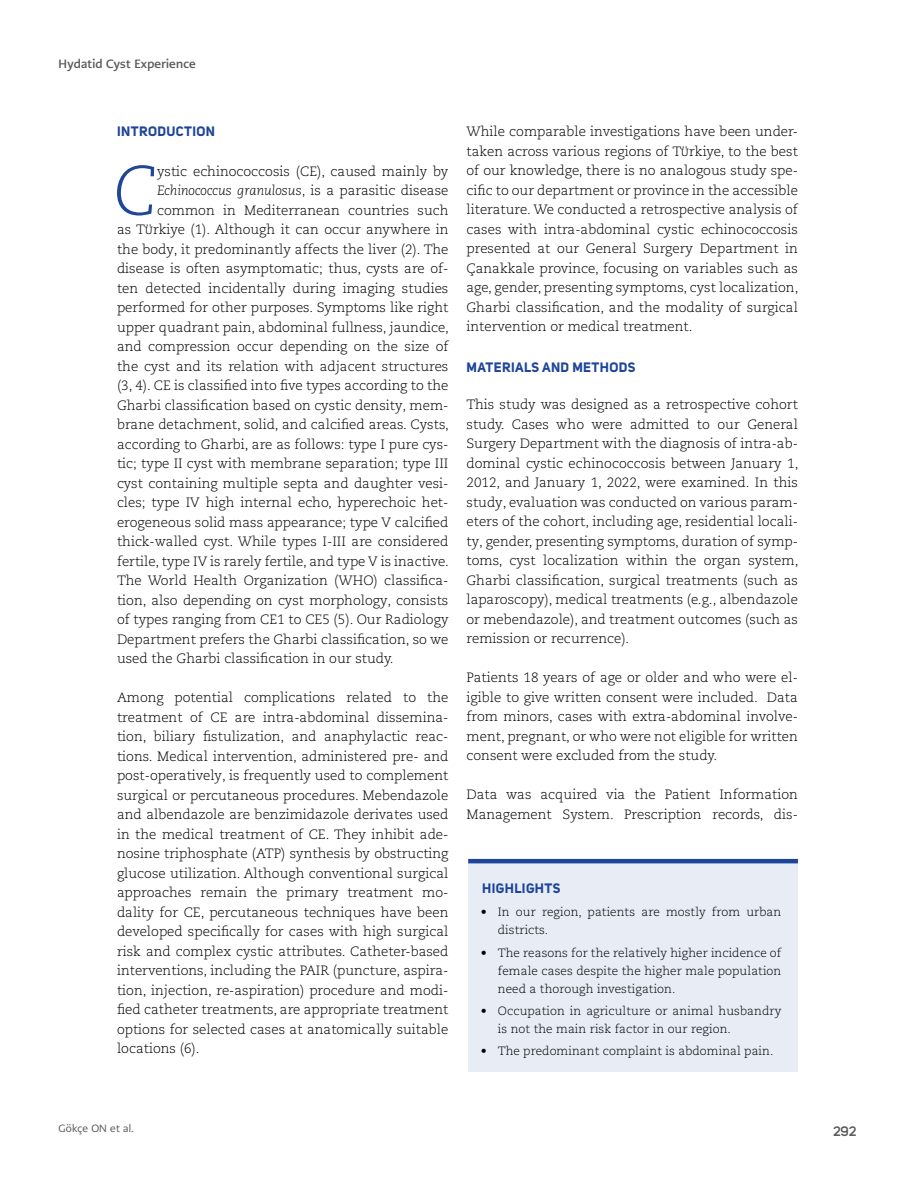
<style>
.page{position:relative;width:915px;height:1191px;background:#fff}
.page>*{position:absolute;margin:0;border:0;box-sizing:border-box;transform-origin:0 0}
.t1{font:italic 300 69.15px "Caecilia LT Pro 46";color:#1e4797}
.t2{font:300 13.5px/19.5px "Caecilia LT Pro 45";color:#000;text-align:justify}
.t3{font:italic 300 13.5px "Caecilia LT Pro 46";color:#000}
.t4{font:700 13.5px "Uni Sans";letter-spacing:.03em;color:#1d4498}
.t5{font:600 13.5px "Uni Sans";color:#58595b}
.t6{font:300 12px/18px "Caecilia LT Pro 45";letter-spacing:.005em;color:#000}
.t7{font:700 12px "PMN Caecilia Sans Head";letter-spacing:.02em;color:#58585a}
.t8{font:10.5px "PMN Caecilia Sans Head";letter-spacing:.02em;color:#58585a}
.s1{font-family:"Caecilia LT Pro 45";font-style:normal}
</style>
<div class="page">
<div style="left:468px;top:863px;width:329px;height:208px;background:#e8edf5"></div>
<hr style="left:468px;top:859px;width:329px;height:4px;background:#1d4498">
<p class="t7" style="left:58px;top:56px;width:139px">Hydatid Cyst Experience</p>
<p class="t4" style="left:117px;top:122px;width:99px">INTRODUCTION</p>
<h1 class="t1" style="left:113px;top:148px;width:46px">C</h1>
<p class="t2" style="left:157px;top:161px;width:293px">ystic echinococcosis (CE), caused mainly by</p>
<p class="t3" style="left:157px;top:182px;width:293px">Echinococcus granulosus<span class="s1">, is a parasitic disease</span></p>
<p class="t2" style="left:117px;top:200px;width:333px;text-indent:40px">common in Mediterranean countries such as TÜrkiye (1). Although it can occur anywhere in the body, it predominantly affects the liver (2). The disease is often asymptomatic; thus, cysts are of&shy;ten detected incidentally during imaging studies performed for other purposes. Symptoms like right upper quadrant pain, abdominal fullness, jaundice, and compression occur depending on the size of the cyst and its relation with adjacent structures (3, 4). CE is classified into five types according to the Gharbi classification based on cystic density, mem&shy;brane detachment, solid, and calcified areas. Cysts, according to Gharbi, are as follows: type I pure cys&shy;tic; type II cyst with membrane separation; type III cyst containing multiple septa and daughter vesi&shy;cles; type IV high internal echo, hyperechoic het&shy;erogeneous solid mass appearance; type V calcified thick-walled cyst. While types I-III are considered fertile, type IV is rarely fertile, and type V is inactive.<br>The World Health Organization (WHO) classifica&shy;tion, also depending on cyst morphology, consists of types ranging from CE1 to CE5 (5). Our Radiology Department prefers the Gharbi classification, so we used the Gharbi classification in our study.</p>
<p class="t2" style="left:117px;top:687px;width:333px">Among potential complications related to the treatment of CE are intra-abdominal dissemina&shy;tion, biliary fistulization, and anaphylactic reac&shy;tions. Medical intervention, administered pre- and post-operatively, is frequently used to complement surgical or percutaneous procedures. Mebendazole and albendazole are benzimidazole derivates used in the medical treatment of CE. They inhibit ade&shy;nosine triphosphate (ATP) synthesis by obstructing glucose utilization. Although conventional surgical approaches remain the primary treatment mo&shy;dality for CE, percutaneous techniques have been developed specifically for cases with high surgical risk and complex cystic attributes. Catheter-based interventions, including the PAIR (puncture, aspira&shy;tion, injection, re-aspiration) procedure and modi&shy;fied catheter treatments, are appropriate treatment options for selected cases at anatomically suitable locations (6).</p>
<p class="t2" style="left:466px;top:122px;width:333px">While comparable investigations have been under&shy;taken across various regions of TÜrkiye, to the best of our knowledge, there is no analogous study spe&shy;cific to our department or province in the accessible literature. We conducted a retrospective analysis of cases with intra-abdominal cystic echinococcosis presented at our General Surgery Department in Çanakkale province, focusing on variables such as age, gender, presenting symptoms, cyst localization, Gharbi classification, and the modality of surgical intervention or medical treatment.</p>
<p class="t4" style="left:466px;top:358px;width:170px">MATERIALS AND METHODS</p>
<p class="t2" style="left:466px;top:395px;width:333px">This study was designed as a retrospective cohort study. Cases who were admitted to our General Surgery Department with the diagnosis of intra-ab&shy;dominal cystic echinococcosis between January 1, 2012, and January 1, 2022, were examined. In this study, evaluation was conducted on various param&shy;eters of the cohort, including age, residential locali&shy;ty, gender, presenting symptoms, duration of symp&shy;toms, cyst localization within the organ system, Gharbi classification, surgical treatments (such as laparoscopy), medical treatments (e.g., albendazole or mebendazole), and treatment outcomes (such as remission or recurrence).</p>
<p class="t2" style="left:466px;top:667px;width:333px">Patients 18 years of age or older and who were el&shy;igible to give written consent were included. Data from minors, cases with extra-abdominal involve&shy;ment, pregnant, or who were not eligible for written consent were excluded from the study.</p>
<p class="t2" style="left:466px;top:784px;width:333px">Data was acquired via the Patient Information<br>Management System. Prescription records, dis-</p>
<p class="t4" style="left:482px;top:880px;width:80px">HIGHLIGHTS</p>
<p class="t6" style="left:497px;top:903px;width:285px;text-indent:-17px">• In our region, patients are mostly from urban districts.</p>
<p class="t6" style="left:497px;top:943px;width:285px;text-align:justify;text-indent:-17px">• The reasons for the relatively higher incidence of female cases despite the higher male population need a thorough investigation.</p>
<p class="t6" style="left:497px;top:1001px;width:285px;text-indent:-17px">• Occupation in agriculture or animal husbandry is not the main risk factor in our region.</p>
<p class="t6" style="left:480px;top:1041px;width:294px">• The predominant complaint is abdominal pain.</p>
<p class="t8" style="left:58px;top:1121px;width:77px">Gökçe ON et al.</p>
<p class="t5" style="left:832px;top:1123px;width:25px">292</p>
</div>
